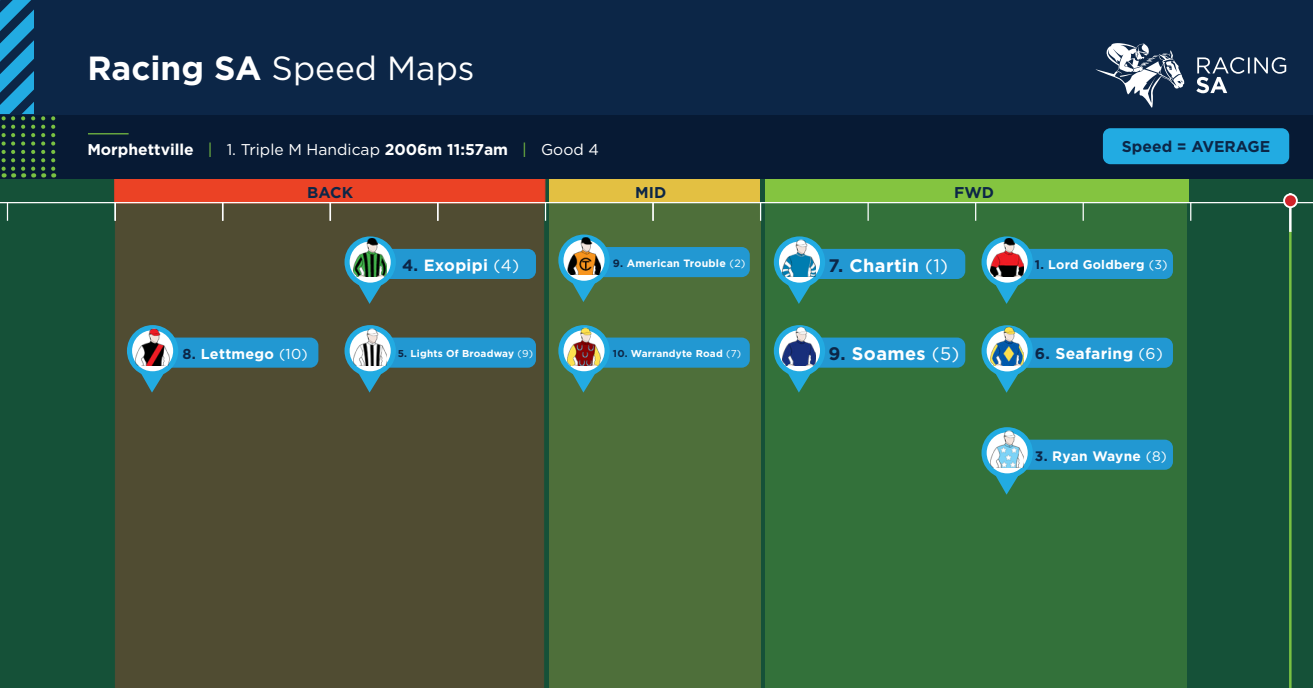
<style>
.page{position:relative;width:1313px;height:688px;background:#fff}
.page>*{position:absolute;margin:0;border:0;box-sizing:border-box;transform-origin:0 0}
.t1{font:33.5px "Gotham HTF";color:#fff}
.t2{font:700 18.12px "Gotham HTF";letter-spacing:.02em;color:#fff}
.t3{font:700 16.25px "Gotham HTF";letter-spacing:.02em;color:#fff}
.t4{font:700 15.62px "Gotham HTF";color:#fff}
.t5{font:700 15.62px "Gotham HTF";color:#0c2647}
.t6{font:700 15.62px "Gotham HTF";letter-spacing:.02em;color:#fff}
.t7{font:700 14.38px "Gotham HTF";letter-spacing:.02em;color:#fff}
.t8{font:700 13.75px "Gotham HTF";letter-spacing:.02em;color:#fff}
.t9{font:700 12.5px "Gotham HTF";letter-spacing:.02em;color:#fff}
.t10{font:700 10.62px "Gotham HTF";letter-spacing:.02em;color:#fff}
.t11{font:700 10px "Gotham HTF";letter-spacing:.02em;color:#fff}
.s1{font-weight:700}
.s2{font-weight:400;color:#79c142}
.s3{font-weight:400}
.s4{font-family:"Gotham";font-weight:400}
.s5{color:#0c2647}
</style>
<div class="page">
<div style="left:0;top:149px;width:1312px;height:539px;background:#155138"></div>
<div style="left:115px;top:203px;width:429px;height:485px;background:#504c32"></div>
<div style="left:114px;top:178px;width:431px;height:25px;background:#eb4225;border:1px solid #eb3e26"></div>
<div style="left:549px;top:178px;width:211px;height:25px;background:#e3c042"></div>
<div style="left:764px;top:178px;width:424px;height:25px;background:#84c440"></div>
<div style="left:549px;top:203px;width:212px;height:485px;background:#4e6f3a"></div>
<div style="left:764px;top:200px;width:422px;height:488px;background:#33713a"></div>
<div style="left:0;top:0;width:1312px;height:178px;background:#0c2647"></div>
<hr style="left:0;top:202px;width:1312px;height:1px;background:#fff">
<div style="left:0;top:115px;width:1312px;height:63px;background:#071a34"></div>
<svg style="left:545px;top:203px;width:1px;height:18px"></svg>
<hr style="left:88px;top:133px;width:41px;height:1px;background:#79c142">
<svg style="left:1196px;top:57px;width:90px;height:36px"></svg>
<svg style="left:1095px;top:43px;width:89px;height:65px"></svg>
<svg style="left:652px;top:203px;width:1px;height:18px"></svg>
<svg style="left:760px;top:203px;width:1px;height:18px"></svg>
<svg style="left:867px;top:203px;width:1px;height:18px"></svg>
<svg style="left:975px;top:203px;width:1px;height:18px"></svg>
<svg style="left:1082px;top:203px;width:1px;height:18px"></svg>
<svg style="left:1190px;top:203px;width:1px;height:18px"></svg>
<svg style="left:41px;top:116px;width:4px;height:61px"></svg>
<svg style="left:51px;top:116px;width:4px;height:61px"></svg>
<svg style="left:0;top:0;width:35px;height:177px"></svg>
<hr style="left:1289px;top:231px;width:2px;height:457px;background:#79c142">
<hr style="left:1289px;top:193px;width:2px;height:39px;background:#fff">
<div style="left:1284px;top:194px;width:12px;height:13px;background:#d1232a;border-radius:50%"></div>
<div style="left:1283px;top:193px;width:14px;height:15px;border:2px solid #fff;border-radius:50%"></div>
<svg style="left:7px;top:203px;width:1px;height:18px"></svg>
<svg style="left:114px;top:203px;width:2px;height:18px"></svg>
<svg style="left:222px;top:203px;width:1px;height:18px"></svg>
<svg style="left:329px;top:203px;width:2px;height:18px"></svg>
<svg style="left:437px;top:203px;width:1px;height:18px"></svg>
<svg style="left:127px;top:325px;width:191px;height:67px;background:#3f717c"></svg>
<img style="left:136px;top:327px;width:33px;height:38px">
<svg style="left:344px;top:325px;width:192px;height:67px;background:#3f717b"></svg>
<img style="left:353px;top:327px;width:34px;height:38px">
<svg style="left:344px;top:236px;width:192px;height:68px;background:#3f707a"></svg>
<img style="left:353px;top:238px;width:34px;height:38px">
<svg style="left:774px;top:325px;width:191px;height:67px"></svg>
<img style="left:782px;top:327px;width:34px;height:38px">
<svg style="left:774px;top:236px;width:191px;height:68px"></svg>
<img style="left:782px;top:238px;width:34px;height:38px">
<svg style="left:558px;top:325px;width:192px;height:67px"></svg>
<img style="left:567px;top:327px;width:33px;height:38px">
<svg style="left:558px;top:234px;width:192px;height:68px"></svg>
<img style="left:567px;top:236px;width:33px;height:38px">
<svg style="left:981px;top:236px;width:192px;height:68px"></svg>
<img style="left:990px;top:238px;width:33px;height:38px">
<svg style="left:981px;top:325px;width:192px;height:67px"></svg>
<img style="left:990px;top:327px;width:33px;height:38px">
<svg style="left:981px;top:427px;width:192px;height:67px"></svg>
<img style="left:990px;top:429px;width:33px;height:38px">
<div style="left:1102px;top:128px;width:187px;height:36px;background:#22abe2;border-radius:8px"></div>
<p class="t1" style="left:87px;top:49px;width:389px"><span class="s1">Racing SA</span> Speed Maps</p>
<p class="t4" style="left:87px;top:141px;width:513px">Morphettville <span class="s2">|</span> <span class="s3">1.</span> <span class="s4">Triple M Handicap</span> 2006m 11:57am <span class="s2">|</span> <span class="s4">Good 4</span></p>
<p class="t5" style="left:307px;top:184px;width:47px">BACK</p>
<p class="t5" style="left:635px;top:184px;width:33px">MID</p>
<p class="t5" style="left:954px;top:184px;width:41px">FWD</p>
<p class="t5" style="left:1122px;top:137px;width:150px">Speed = AVERAGE</p>
<p class="t3" style="left:402px;top:255px;width:119px"><span class="s5">4.</span> Exopipi <span class="s4">(4)</span></p>
<p class="t7" style="left:183px;top:345px;width:127px"><span class="s5">8.</span> Lettmego <span class="s4">(10)</span></p>
<p class="t11" style="left:398px;top:347px;width:137px"><span class="s5">5.</span> Lights Of Broadway <span class="s4">(9)</span></p>
<p class="t2" style="left:828px;top:255px;width:121px"><span class="s5">7.</span> Chartin <span class="s4">(1)</span></p>
<p class="t10" style="left:613px;top:256px;width:134px"><span class="s5">9.</span> American Trouble <span class="s4">(2)</span></p>
<p class="t9" style="left:1035px;top:257px;width:134px"><span class="s5">1.</span> Lord Goldberg <span class="s4">(3)</span></p>
<p class="t11" style="left:613px;top:347px;width:130px"><span class="s5">10.</span> Warrandyte Road <span class="s4">(7)</span></p>
<p class="t2" style="left:828px;top:343px;width:132px"><span class="s5">9.</span> Soames <span class="s4">(5)</span></p>
<p class="t6" style="left:1035px;top:345px;width:129px"><span class="s5">6.</span> Seafaring <span class="s4">(6)</span></p>
<p class="t8" style="left:1035px;top:447px;width:133px"><span class="s5">3.</span> Ryan Wayne <span class="s4">(8)</span></p>
</div>
